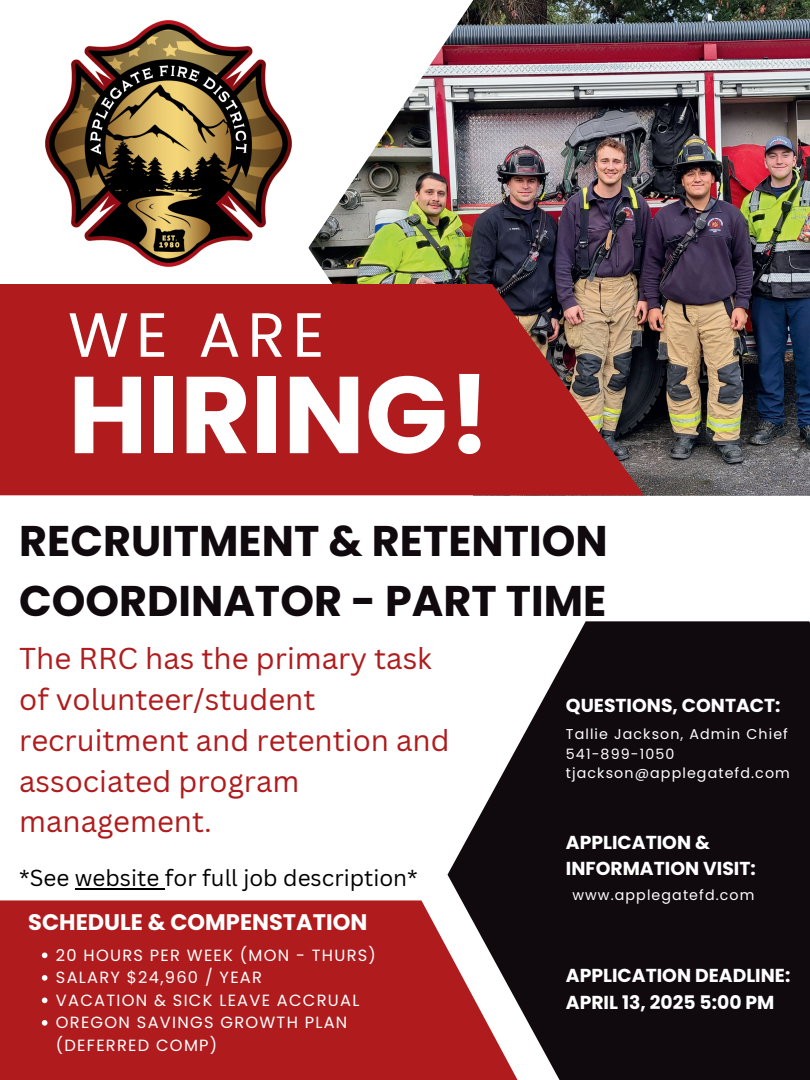
<style>
.page{position:relative;width:810px;height:1080px;background:#fff}
.page>*{position:absolute;margin:0;border:0;box-sizing:border-box;transform-origin:0 0}
.t1{font:700 109px "Poppins";color:#fff}
.t2{font:62.38px "Poppins";color:#fff}
.t3{font:700 42.88px/60.1px "Poppins";color:#100a0e}
.t4{font:29.38px/40.8px "Canva Sans";color:#b01b1d}
.t5{font:22.5px "Canva Sans";color:#000}
.t6{font:700 22.5px "Poppins";color:#fff}
.t7{font:700 18.75px/26.2px "Poppins";color:#fff}
.t8{font:16.25px/22.5px "Poppins";letter-spacing:.08em;color:#fff}
.t9{font:14.25px/19.8px "Poppins";letter-spacing:.08em;color:#fff}
</style>
<div class="page">
<img style="left:308px;top:0;width:502px;height:496px">
<svg style="left:0;top:284px;width:644px;height:211px;fill:#b01b1d"></svg>
<svg style="left:448px;top:621px;width:362px;height:459px;fill:#100a0e"></svg>
<svg style="left:0;top:900px;width:557px;height:180px;fill:#b01b1d"></svg>
<img style="left:45px;top:20px;width:247px;height:247px">
<svg style="left:42px;top:953px;width:5px;height:5px"></svg>
<svg style="left:42px;top:975px;width:5px;height:6px"></svg>
<svg style="left:42px;top:998px;width:5px;height:5px"></svg>
<svg style="left:42px;top:1020px;width:5px;height:6px"></svg>
<hr style="left:75px;top:888px;width:90px;height:2px;background:#000">
<h2 class="t2" style="left:68px;top:299px;width:258px">WE ARE</h2>
<h1 class="t1" style="left:68px;top:352px;width:424px">HIRING!</h1>
<h3 class="t3" style="left:19px;top:511px;width:590px">RECRUITMENT &amp; RETENTION<br>COORDINATOR - PART TIME</h3>
<h3 class="t4" style="left:19px;top:638px;width:432px">The RRC has the primary task of volunteer/student recruitment and retention and associated program management.</h3>
<h3 class="t5" style="left:19px;top:865px;width:400px">*See website for full job description*</h3>
<h3 class="t6" style="left:28px;top:909px;width:341px">SCHEDULE &amp; COMPENSTATION</h3>
<p class="t8" style="left:56px;top:944px;width:322px">20 HOURS PER WEEK (MON - THURS)<br>SALARY $24,960 / YEAR<br>VACATION &amp; SICK LEAVE ACCRUAL<br>OREGON SAVINGS GROWTH PLAN (DEFERRED COMP)</p>
<p class="t7" style="left:566px;top:693px;width:216px">QUESTIONS, CONTACT:</p>
<p class="t9" style="left:566px;top:724px;width:225px">Tallie Jackson, Admin Chief<br>541-899-1050 tjackson@applegatefd.com</p>
<p class="t7" style="left:566px;top:829px;width:191px">APPLICATION &amp;<br>INFORMATION VISIT:</p>
<p class="t9" style="left:572px;top:885px;width:184px">www.applegatefd.com</p>
<p class="t7" style="left:566px;top:963px;width:226px">APPLICATION DEADLINE:<br>APRIL 13, 2025 5:00 PM</p>
</div>
